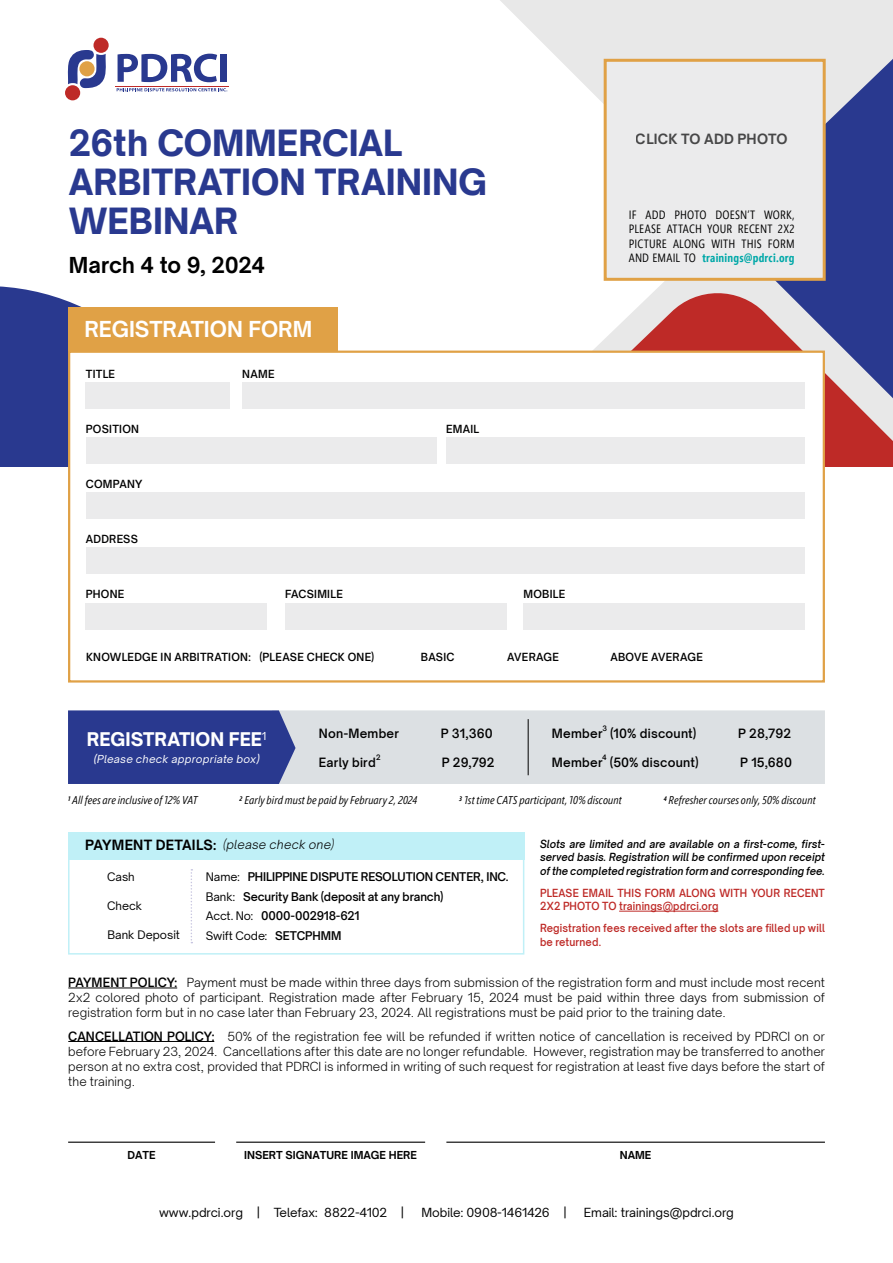
<style>
.page{position:relative;width:893px;height:1263px;background:#fff}
.page>*{position:absolute;margin:0;border:0;box-sizing:border-box;transform-origin:0 0}
.t1{font:800 34.5px/39px "Open Sauce Sans";color:#29398f}
.t2{font:700 21px "Open Sauce Sans";color:#fff}
.t3{font:700 21px "Open Sauce Sans";letter-spacing:-.01em;color:#000}
.t4{font:800 18px "Open Sauce Sans";color:#fff}
.t5{font:700 13.5px "Open Sauce Sans";letter-spacing:.015em;color:#000}
.t6{font:300 12px/15px "Open Sauce Sans";letter-spacing:.01em;color:#000;text-align:justify}
.t7{font:12px/14.4px "Segoe Pro Cond";letter-spacing:.01em;color:#000;text-align:justify}
.t8{font:600 12px "Open Sauce Sans";letter-spacing:.02em;color:#000}
.t9{font:12px "Open Sauce Sans";color:#000}
.t10{font:italic 300 12px "Open Sauce Sans";letter-spacing:.02em;color:#000}
.t11{font:italic 11.25px "Segoe Pro Cond";letter-spacing:.015em;color:#000}
.t12{font:600 11.25px/20px "Open Sauce Sans";letter-spacing:-.01em;color:#000}
.t13{font:11.25px "Open Sauce Sans";color:#000}
.t14{font:italic 600 10.5px/13.5px "Open Sauce Sans";color:#000;text-align:justify;scale:.95 1}
.t15{font:600 10.5px/13.5px "Open Sauce Sans";letter-spacing:.015em;color:#be2a27;scale:.95 1}
.t16{font:600 10.5px "Open Sauce Sans";letter-spacing:.025em;color:#000}
.t17{font:700 10.5px "Open Sauce Sans";color:#000}
.t18{font:italic 10.5px "Open Sauce Sans";letter-spacing:.025em;color:#fff}
.t19{font:600 7.05px "Open Sauce Sans";color:#000}
.s1{font-weight:700;color:#00a8a8}
.s2{font-weight:700;font-style:normal;font-size:13.5px}
.s3{font-weight:400}
.s4{font-weight:600}
</style>
<div class="page">
<svg style="left:65px;top:0;width:635px;height:287px"></svg>
<svg style="left:742px;top:0;width:151px;height:287px;background:#7f88b7"></svg>
<svg style="left:337px;top:287px;width:556px;height:180px"></svg>
<svg style="left:0;top:286px;width:216px;height:181px;fill:#29398f"></svg>
<hr style="left:115px;top:86px;width:114px;height:1px;background:#be2a27">
<svg style="left:118px;top:54px;width:99px;height:28px"></svg>
<div style="left:221px;top:54px;width:6px;height:28px;background:#29398f"></div>
<svg style="left:117px;top:88px;width:110px;height:3px"></svg>
<div style="left:65px;top:85px;width:15px;height:15px;background:#be2a27;border-radius:50%"></div>
<div style="left:93px;top:38px;width:16px;height:15px;background:#be2a27;border-radius:50%"></div>
<svg style="left:68px;top:50px;width:38px;height:38px"></svg>
<svg style="left:68px;top:710px;width:757px;height:74px;background:#a8afca"></svg>
<hr style="left:619px;top:911px;width:99px;height:1px;background:#be2a27">
<div style="left:68px;top:834px;width:456px;height:120px;border:2px solid #c0f0f7"></div>
<hr style="left:68px;top:1141px;width:147px;height:2px;background:#000">
<div style="left:68px;top:832px;width:456px;height:27px;background:#c0f0f7"></div>
<svg style="left:191px;top:869px;width:1px;height:74px"></svg>
<hr style="left:68px;top:988px;width:109px;height:1px;background:#000">
<hr style="left:68px;top:1041px;width:146px;height:1px;background:#000">
<hr style="left:446px;top:1141px;width:379px;height:2px;background:#000">
<hr style="left:236px;top:1141px;width:189px;height:2px;background:#000">
<div style="left:68px;top:351px;width:757px;height:331px;background:#fff;border:2px solid #e0a146"></div>
<div style="left:86px;top:603px;width:181px;height:26px;background:#ebebec"></div>
<div style="left:285px;top:603px;width:221px;height:26px;background:#ebebec"></div>
<div style="left:523px;top:603px;width:282px;height:26px;background:#ebebec"></div>
<div style="left:86px;top:493px;width:719px;height:26px;background:#ebebec"></div>
<div style="left:86px;top:548px;width:719px;height:26px;background:#ebebec"></div>
<div style="left:86px;top:438px;width:350px;height:26px;background:#ebebec"></div>
<div style="left:446px;top:438px;width:359px;height:26px;background:#ebebec"></div>
<div style="left:86px;top:383px;width:144px;height:26px;background:#ebebec"></div>
<div style="left:242px;top:383px;width:563px;height:26px;background:#ebebec"></div>
<div style="left:68px;top:307px;width:269px;height:44px;background:#e0a146"></div>
<svg style="left:602px;top:57px;width:225px;height:225px;background:#eae7e3"></svg>
<h1 class="t1" style="left:69px;top:123px;width:420px">26th COMMERCIAL<br>ARBITRATION TRAINING<br>WEBINAR</h1>
<h2 class="t3" style="left:69px;top:251px;width:198px">March 4 to 9, 2024</h2>
<h2 class="t2" style="left:85px;top:315px;width:229px">REGISTRATION FORM</h2>
<p class="t16" style="left:86px;top:367px;width:31px">TITLE</p>
<p class="t16" style="left:242px;top:367px;width:34px">NAME</p>
<p class="t16" style="left:86px;top:422px;width:55px">POSITION</p>
<p class="t16" style="left:446px;top:422px;width:35px">EMAIL</p>
<p class="t16" style="left:86px;top:477px;width:58px">COMPANY</p>
<p class="t16" style="left:86px;top:532px;width:54px">ADDRESS</p>
<p class="t16" style="left:86px;top:587px;width:40px">PHONE</p>
<p class="t16" style="left:285px;top:587px;width:59px">FACSIMILE</p>
<p class="t16" style="left:523px;top:587px;width:43px">MOBILE</p>
<p class="t5" style="left:636px;top:131px;width:153px">CLICK TO ADD PHOTO</p>
<p class="t7" style="left:629px;top:207px;width:167px">IF ADD PHOTO DOESN’T WORK, PLEASE ATTACH YOUR RECENT 2X2<br>PICTURE ALONG WITH THIS FORM AND EMAIL TO <span class="s1">trainings@pdrci.org</span></p>
<p class="t16" style="left:86px;top:650px;width:290px">KNOWLEDGE IN ARBITRATION: (PLEASE CHECK ONE)</p>
<p class="t16" style="left:421px;top:650px;width:35px">BASIC</p>
<p class="t16" style="left:507px;top:650px;width:53px">AVERAGE</p>
<p class="t16" style="left:610px;top:650px;width:94px">ABOVE AVERAGE</p>
<h3 class="t4" style="left:87px;top:727px;width:181px">REGISTRATION FEE<sup>1</sup></h3>
<p class="t18" style="left:94px;top:752px;width:167px">(Please check appropriate box)</p>
<p class="t8" style="left:319px;top:725px;width:82px">Non-Member</p>
<p class="t8" style="left:441px;top:725px;width:54px">P 31,360</p>
<p class="t8" style="left:319px;top:755px;width:58px">Early bird</p>
<p class="t19" style="left:376px;top:753px;width:6px">2</p>
<p class="t8" style="left:442px;top:755px;width:54px">P 29,792</p>
<p class="t19" style="left:602px;top:723px;width:6px">3</p>
<p class="t8" style="left:610px;top:725px;width:88px">(10% discount)</p>
<p class="t8" style="left:738px;top:725px;width:55px">P 28,792</p>
<p class="t8" style="left:552px;top:725px;width:52px">Member</p>
<p class="t19" style="left:602px;top:753px;width:6px">4</p>
<p class="t8" style="left:610px;top:755px;width:90px">(50% discount)</p>
<p class="t8" style="left:740px;top:755px;width:53px">P 15,680</p>
<p class="t8" style="left:552px;top:755px;width:52px">Member</p>
<p class="t11" style="left:68px;top:793px;width:131px"><sup>1</sup> All fees are inclusive of 12% VAT</p>
<p class="t11" style="left:240px;top:793px;width:179px"><sup>2</sup> Early bird must be paid by February 2, 2024</p>
<p class="t11" style="left:459px;top:793px;width:164px"><sup>3</sup> 1st time CATS participant, 10% discount</p>
<p class="t11" style="left:664px;top:793px;width:154px"><sup>4</sup> Refresher courses only, 50% discount</p>
<p class="t10" style="left:85px;top:837px;width:251px"><span class="s2">PAYMENT DETAILS:</span> (please check one)</p>
<p class="t13" style="left:107px;top:870px;width:29px">Cash</p>
<p class="t13" style="left:107px;top:898px;width:36px">Check</p>
<p class="t13" style="left:107px;top:927px;width:74px">Bank Deposit</p>
<p class="t12" style="left:206px;top:866px;width:304px"><span class="s3">Name:</span> PHILIPPINE DISPUTE RESOLUTION CENTER, INC.<br><span class="s3">Bank:</span> Security Bank (deposit at any branch)<br><span class="s3">Acct. No:</span> 0000-002918-621<br><span class="s3">Swift Code:</span> SETCPHMM</p>
<p class="t14" style="left:540px;top:837px;width:301px">Slots are limited and are available on a first-come, first&shy;served basis. Registration will be confirmed upon receipt of the completed registration form and corresponding fee.</p>
<p class="t15" style="left:540px;top:886px;width:301px">PLEASE EMAIL THIS FORM ALONG WITH YOUR RECENT<br>2X2 PHOTO TO trainings@pdrci.org</p>
<p class="t15" style="left:540px;top:921px;width:301px">Registration fees received after the slots are filled up will be returned.</p>
<p class="t6" style="left:68px;top:975px;width:758px"><span class="s4">PAYMENT POLICY:</span> Payment must be made within three days from submission of the registration form and must include most recent 2x2 colored photo of participant. Registration made after February 15, 2024 must be paid within three days from submission of registration form but in no case later than February 23, 2024. All registrations must be paid prior to the training date.</p>
<p class="t6" style="left:68px;top:1028px;width:758px"><span class="s4">CANCELLATION POLICY:</span> 50% of the registration fee will be refunded if written notice of cancellation is received by PDRCI on or before February 23, 2024. Cancellations after this date are no longer refundable. However, registration may be transferred to another person at no extra cost, provided that PDRCI is informed in writing of such request for registration at least five days before the start of the training.</p>
<p class="t17" style="left:127px;top:1148px;width:30px">DATE</p>
<p class="t17" style="left:244px;top:1148px;width:174px">INSERT SIGNATURE IMAGE HERE</p>
<p class="t17" style="left:620px;top:1148px;width:33px">NAME</p>
<p class="t9" style="left:159px;top:1204px;width:247px">www.pdrci.org | Telefax: 8822-4102 |</p>
<p class="t9" style="left:421px;top:1204px;width:147px">Mobile: 0908-1461426 |</p>
<p class="t9" style="left:584px;top:1204px;width:152px">Email: trainings@pdrci.org</p>
</div>
